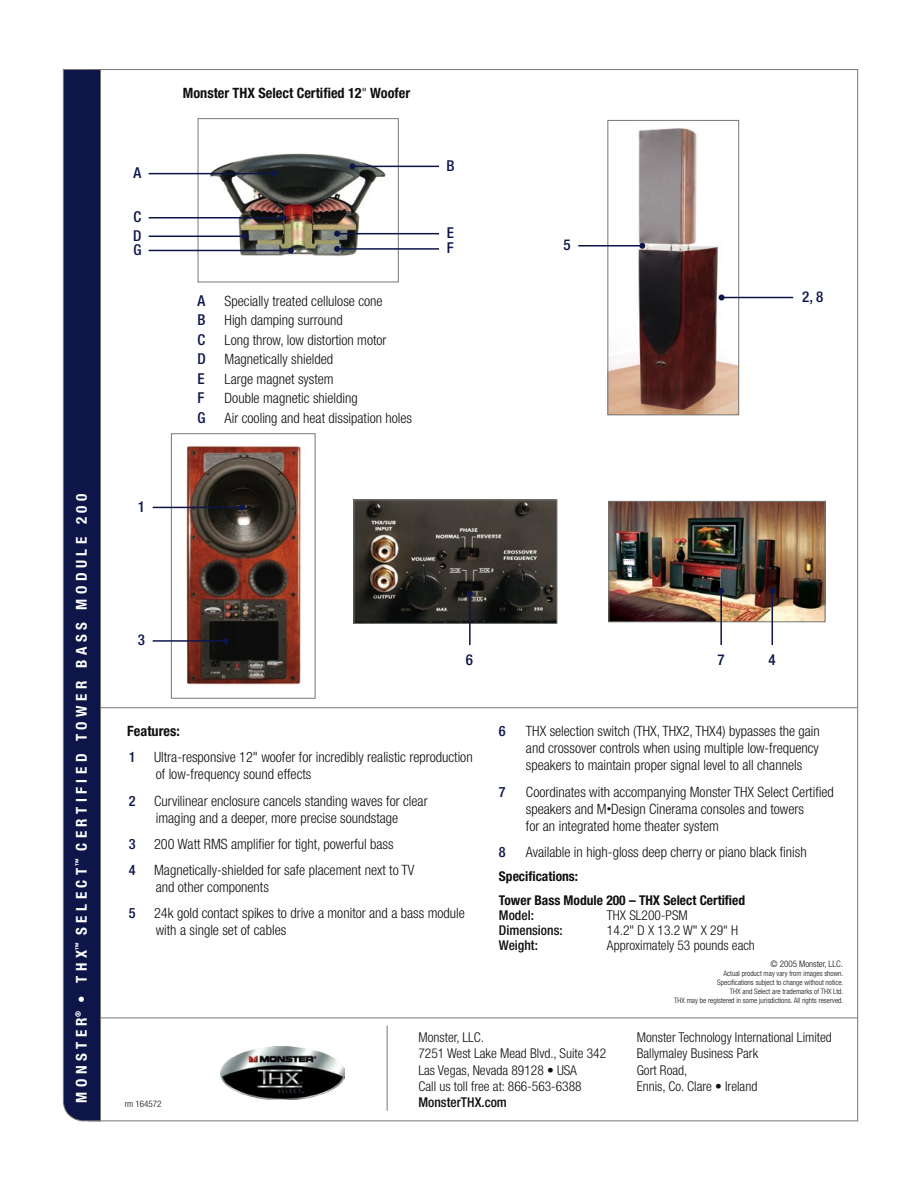
<style>
.page{position:relative;width:918px;height:1188px;background:#fff}
.page>*{position:absolute;margin:0;border:0;box-sizing:border-box;transform-origin:0 0}
.t1{font:700 condensed 15px "Helvetica Neue";letter-spacing:.3em;color:#fff}
.t2{font:500 condensed 15px "Helvetica Neue";color:#0d1549}
.t3{font:300 condensed 14.25px/17.1px "Helvetica Neue";color:#0f0f0f}
.t4{font:700 condensed 14.25px "Helvetica Neue";color:#0f0f0f}
.t5{font:500 condensed 14.25px "Helvetica Neue";color:#0d1549}
.t6{font:300 condensed 13.5px/16.2px "Helvetica Neue";color:#0f0f0f}
.t7{font:700 condensed 13.5px/24px "Helvetica Neue";color:#0f0f0f}
.t8{font:500 condensed 13.5px "Helvetica Neue";color:#0f0f0f}
.t9{font:300 condensed 9px "Helvetica Neue";color:#0f0f0f}
.t10{font:300 condensed 7.5px/9px "Helvetica Neue";color:#0f0f0f;text-align:right}
.s1{font-weight:300}
.s2{font-size:9px}
</style>
<div class="page">
<hr style="left:100px;top:1018px;width:758px;height:1px;background:#757776">
<svg style="left:62px;top:69px;width:39px;height:1053px;background:#192050"></svg>
<hr style="left:101px;top:707px;width:757px;height:1px;background:#757776">
<img style="left:204px;top:153px;width:187px;height:104px">
<div style="left:198px;top:118px;width:201px;height:164px;border:1px solid #757776"></div>
<img style="left:173px;top:445px;width:129px;height:240px">
<div style="left:171px;top:433px;width:144px;height:266px;border:1px solid #757776"></div>
<img style="left:356px;top:501px;width:199px;height:121px">
<div style="left:354px;top:499px;width:203px;height:125px;border:1px solid #757776"></div>
<img style="left:609px;top:128px;width:128px;height:285px">
<div style="left:607px;top:120px;width:132px;height:295px;border:1px solid #757776"></div>
<img style="left:610px;top:503px;width:213px;height:117px">
<div style="left:608px;top:501px;width:217px;height:121px;border:1px solid #757776"></div>
<hr style="left:149px;top:173px;width:126px;height:1px;background:#0d1549">
<svg style="left:272px;top:171px;width:6px;height:6px"></svg>
<hr style="left:149px;top:217px;width:134px;height:2px;background:#0d1549">
<svg style="left:280px;top:215px;width:6px;height:6px"></svg>
<hr style="left:352px;top:166px;width:87px;height:1px;background:#0d1549">
<svg style="left:349px;top:163px;width:6px;height:6px"></svg>
<hr style="left:337px;top:233px;width:102px;height:1px;background:#0d1549">
<svg style="left:334px;top:231px;width:6px;height:6px"></svg>
<hr style="left:149px;top:236px;width:96px;height:1px;background:#0d1549">
<svg style="left:242px;top:233px;width:6px;height:6px"></svg>
<hr style="left:337px;top:248px;width:102px;height:2px;background:#0d1549">
<svg style="left:334px;top:246px;width:6px;height:6px"></svg>
<hr style="left:149px;top:250px;width:142px;height:1px;background:#0d1549">
<svg style="left:288px;top:247px;width:6px;height:6px"></svg>
<hr style="left:153px;top:507px;width:89px;height:1px;background:#0d1549">
<svg style="left:239px;top:504px;width:6px;height:6px"></svg>
<hr style="left:153px;top:640px;width:73px;height:2px;background:#0d1549">
<svg style="left:223px;top:638px;width:6px;height:6px"></svg>
<hr style="left:722px;top:297px;width:71px;height:1px;background:#0d1549">
<svg style="left:719px;top:295px;width:6px;height:6px"></svg>
<hr style="left:720px;top:591px;width:2px;height:54px;background:#0d1549">
<svg style="left:718px;top:588px;width:6px;height:6px"></svg>
<hr style="left:469px;top:594px;width:2px;height:51px;background:#0d1549">
<svg style="left:467px;top:591px;width:6px;height:6px"></svg>
<hr style="left:578px;top:245px;width:64px;height:2px;background:#0d1549">
<svg style="left:639px;top:243px;width:6px;height:6px"></svg>
<hr style="left:387px;top:1026px;width:1px;height:85px;background:#757776">
<hr style="left:772px;top:591px;width:1px;height:54px;background:#0d1549">
<svg style="left:769px;top:588px;width:6px;height:6px"></svg>
<img style="left:220px;top:1047px;width:125px;height:52px">
<p class="t1" style="left:72px;top:1103px;width:610px;rotate:-90deg">MONSTER<sup>®</sup> • THX<sup>™</sup> SELECT<sup>™</sup> CERTIFIED TOWER BASS MODULE 200</p>
<p class="t2" style="left:134px;top:164px;width:9px">A</p>
<p class="t2" style="left:134px;top:208px;width:9px">C</p>
<p class="t4" style="left:183px;top:84px;width:229px">Monster THX Select Certified 12<span class="s1">"</span> Woofer</p>
<p class="t2" style="left:446px;top:156px;width:10px">B</p>
<p class="t2" style="left:133px;top:226px;width:10px">D</p>
<p class="t2" style="left:447px;top:224px;width:9px">E</p>
<p class="t2" style="left:133px;top:241px;width:10px">G</p>
<p class="t2" style="left:447px;top:239px;width:8px">F</p>
<p class="t2" style="left:138px;top:498px;width:9px">1</p>
<p class="t2" style="left:198px;top:291px;width:9px">A</p>
<p class="t3" style="left:225px;top:292px;width:160px">Specially treated cellulose cone</p>
<p class="t2" style="left:198px;top:311px;width:10px">B</p>
<p class="t3" style="left:225px;top:311px;width:120px">High damping surround</p>
<p class="t2" style="left:198px;top:330px;width:9px">C</p>
<p class="t3" style="left:225px;top:331px;width:163px">Long throw, low distortion motor</p>
<p class="t2" style="left:198px;top:350px;width:10px">D</p>
<p class="t3" style="left:225px;top:350px;width:110px">Magnetically shielded</p>
<p class="t2" style="left:198px;top:369px;width:9px">E</p>
<p class="t3" style="left:225px;top:370px;width:111px">Large magnet system</p>
<p class="t2" style="left:198px;top:389px;width:8px">F</p>
<p class="t3" style="left:225px;top:389px;width:135px">Double magnetic shielding</p>
<p class="t2" style="left:198px;top:408px;width:10px">G</p>
<p class="t3" style="left:225px;top:409px;width:189px">Air cooling and heat dissipation holes</p>
<p class="t2" style="left:563px;top:236px;width:9px">5</p>
<p class="t2" style="left:802px;top:288px;width:23px">2, 8</p>
<p class="t2" style="left:138px;top:631px;width:9px">3</p>
<p class="t2" style="left:466px;top:650px;width:9px">6</p>
<p class="t2" style="left:717px;top:650px;width:9px">7</p>
<p class="t2" style="left:768px;top:650px;width:9px">4</p>
<p class="t4" style="left:127px;top:723px;width:54px">Features:</p>
<p class="t5" style="left:129px;top:749px;width:8px">1</p>
<p class="t3" style="left:154px;top:749px;width:320px">Ultra-responsive 12" woofer for incredibly realistic reproduction of low-frequency sound effects</p>
<p class="t5" style="left:129px;top:792px;width:8px">2</p>
<p class="t3" style="left:154px;top:792px;width:275px">Curvilinear enclosure cancels standing waves for clear imaging and a deeper, more precise soundstage</p>
<p class="t5" style="left:129px;top:835px;width:8px">3</p>
<p class="t3" style="left:154px;top:835px;width:241px">200 Watt RMS amplifier for tight, powerful bass</p>
<p class="t5" style="left:129px;top:861px;width:8px">4</p>
<p class="t3" style="left:154px;top:861px;width:262px">Magnetically-shielded for safe placement next to TV and other components</p>
<p class="t5" style="left:129px;top:905px;width:8px">5</p>
<p class="t3" style="left:154px;top:904px;width:312px">24k gold contact spikes to drive a monitor and a bass module with a single set of cables</p>
<p class="t5" style="left:499px;top:723px;width:8px">6</p>
<p class="t3" style="left:526px;top:723px;width:295px;text-align:justify">THX selection switch (THX, THX2, THX4) bypasses the gain and crossover controls when using multiple low-frequency speakers to maintain proper signal level to all channels</p>
<p class="t5" style="left:499px;top:783px;width:8px">7</p>
<p class="t3" style="left:526px;top:783px;width:309px">Coordinates with accompanying Monster THX Select Certified speakers and M<span class="s2">•</span>Design Cinerama consoles and towers<br>for an integrated home theater system</p>
<p class="t5" style="left:499px;top:843px;width:8px">8</p>
<p class="t3" style="left:526px;top:843px;width:282px">Available in high-gloss deep cherry or piano black finish</p>
<p class="t7" style="left:499px;top:864px;width:248px">Specifications:<br>Tower Bass Module 200 – THX Select Certified</p>
<p class="t8" style="left:499px;top:907px;width:36px">Model:</p>
<p class="t6" style="left:607px;top:907px;width:82px">THX SL200-PSM</p>
<p class="t8" style="left:499px;top:922px;width:65px">Dimensions:</p>
<p class="t6" style="left:607px;top:922px;width:133px">14.2" D X 13.2 W" X 29" H</p>
<p class="t8" style="left:499px;top:937px;width:40px">Weight:</p>
<p class="t6" style="left:607px;top:937px;width:149px">Approximately 53 pounds each</p>
<p class="t9" style="left:770px;top:958px;width:74px">© 2005 Monster, LLC.</p>
<p class="t10" style="left:674px;top:968px;width:171px">Actual product may vary from images shown.<br>Specifications subject to change without notice.<br>THX and Select are trademarks of THX Ltd.<br>THX may be registered in some jurisdictions. All rights reserved.</p>
<p class="t9" style="left:125px;top:1098px;width:38px">rm 164572</p>
<p class="t6" style="left:418px;top:1029px;width:189px">Monster, LLC.<br>7251 West Lake Mead Blvd., Suite 342<br>Las Vegas, Nevada 89128 • USA<br>Call us toll free at: 866-563-6388</p>
<p class="t8" style="left:418px;top:1094px;width:90px">MonsterTHX.com</p>
<p class="t6" style="left:637px;top:1029px;width:197px">Monster Technology International Limited<br>Ballymaley Business Park<br>Gort Road,<br>Ennis, Co. Clare • Ireland</p>
</div>
